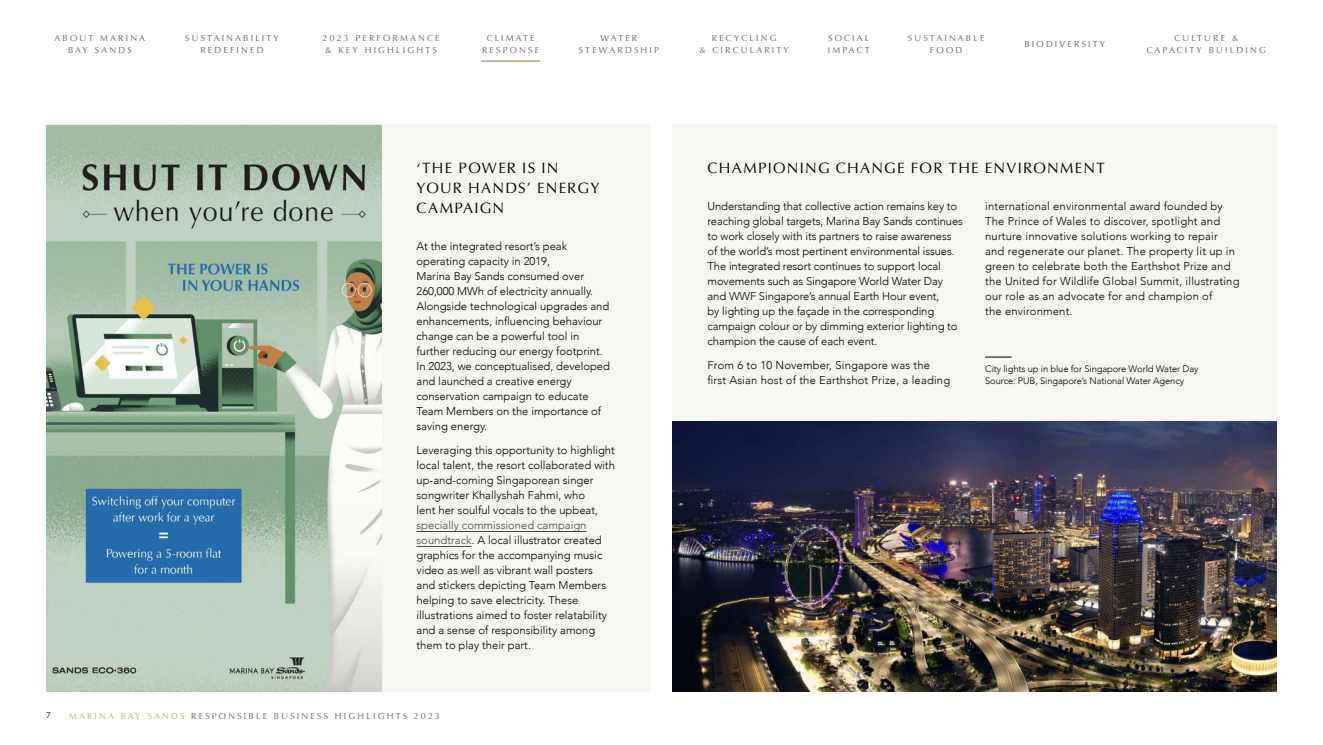
<style>
.page{position:relative;width:1323px;height:745px;background:#fff}
.page>*{position:absolute;margin:0;border:0;box-sizing:border-box;transform-origin:0 0}
.t1{font:15px/20px "Optima";letter-spacing:.085em;color:#000}
.Bodycopy{font:300 11.25px/15px "Avenir";color:#000}
.Picture_Copy{font:300 9.38px/11.9px "Avenir";letter-spacing:-.01em;color:#000}
.t2{font:8.75px/12.5px "Optima";letter-spacing:.25em;color:#646363;text-align:center}
.t3{font:700 8.12px "Verlag";color:#646363}
.s1{color:#4a4a49}
.s2{color:#bbac77}
</style>
<div class="page">
<div style="left:381px;top:124px;width:270px;height:567px;background:#f8f6f0"></div>
<hr style="left:416px;top:531px;width:171px;height:1px;background:#4a4a49">
<hr style="left:416px;top:546px;width:55px;height:1px;background:#4a4a49">
<div style="left:672px;top:124px;width:605px;height:297px;background:#f8f6f0"></div>
<img style="left:46px;top:125px;width:335px;height:566px">
<img style="left:672px;top:421px;width:605px;height:270px">
<svg style="left:985px;top:356px;width:26px;height:1px"></svg>
<hr style="left:481px;top:60px;width:59px;height:2px;background:#a59149">
<p class="t2" style="left:55px;top:32px;width:92px">ABOUT MARINA<br>BAY SANDS</p>
<p class="t2" style="left:185px;top:32px;width:95px">SUSTAINABILITY<br>REDEFINED</p>
<p class="t2" style="left:323px;top:32px;width:118px">2023 PERFORMANCE &amp; KEY HIGHLIGHTS</p>
<p class="t2" style="left:482px;top:32px;width:59px">CLIMATE<br>RESPONSE</p>
<p class="t2" style="left:579px;top:32px;width:82px">WATER<br>STEWARDSHIP</p>
<p class="t2" style="left:699px;top:32px;width:91px">RECYCLING<br>&amp; CIRCULARITY</p>
<p class="t2" style="left:828px;top:32px;width:43px;text-align:left">SOCIAL<br>IMPACT</p>
<p class="t2" style="left:908px;top:32px;width:78px">SUSTAINABLE<br>FOOD</p>
<p class="t2" style="left:1024px;top:38px;width:82px">BIODIVERSITY</p>
<p class="t2" style="left:1147px;top:32px;width:120px">CULTURE &amp;<br>CAPACITY BUILDING</p>
<h1 class="t1" style="left:416px;top:158px;width:184px">‘THE POWER IS IN<br>YOUR HANDS’ ENERGY<br>CAMPAIGN</h1>
<p class="Bodycopy" style="left:416px;top:238px;width:195px">At the integrated resort’s peak operating capacity in 2019,<br>Marina Bay Sands consumed over 260,000 MWh of electricity annually.<br>Alongside technological upgrades and enhancements, influencing behaviour change can be a powerful tool in further reducing our energy footprint.<br>In 2023, we conceptualised, developed and launched a creative energy conservation campaign to educate Team Members on the importance of saving energy.</p>
<p class="Bodycopy" style="left:416px;top:442px;width:200px">Leveraging this opportunity to highlight local talent, the resort collaborated with up-and-coming Singaporean singer songwriter Khallyshah Fahmi, who<br>lent her soulful vocals to the upbeat, <span class="s1">specially commissioned campaign soundtrack</span>. A local illustrator created graphics for the accompanying music video as well as vibrant wall posters<br>and stickers depicting Team Members helping to save electricity. These illustrations aimed to foster relatability and a sense of responsibility among them to play their part.</p>
<p class="t3" style="left:46px;top:708px;width:6px">7</p>
<p class="t2" style="left:69px;top:709px;width:372px"><span class="s2">MARINA BAY SANDS</span> RESPONSIBLE BUSINESS HIGHLIGHTS 2023</p>
<h1 class="t1" style="left:707px;top:158px;width:399px">CHAMPIONING CHANGE FOR THE ENVIRONMENT</h1>
<p class="Bodycopy" style="left:707px;top:198px;width:257px">Understanding that collective action remains key to reaching global targets, Marina Bay Sands continues to work closely with its partners to raise awareness of the world’s most pertinent environmental issues.<br>The integrated resort continues to support local movements such as Singapore World Water Day and WWF Singapore’s annual Earth Hour event,<br>by lighting up the façade in the corresponding campaign colour or by dimming exterior lighting to champion the cause of each event.</p>
<p class="Bodycopy" style="left:707px;top:357px;width:244px">From 6 to 10 November, Singapore was the first Asian host of the Earthshot Prize, a leading</p>
<p class="Bodycopy" style="left:985px;top:198px;width:256px">international environmental award founded by The Prince of Wales to discover, spotlight and nurture innovative solutions working to repair and regenerate our planet. The property lit up in green to celebrate both the Earthshot Prize and the United for Wildlife Global Summit, illustrating our role as an advocate for and champion of<br>the environment.</p>
<p class="Picture_Copy" style="left:985px;top:363px;width:215px">City lights up in blue for Singapore World Water Day<br>Source: PUB, Singapore’s National Water Agency</p>
</div>
